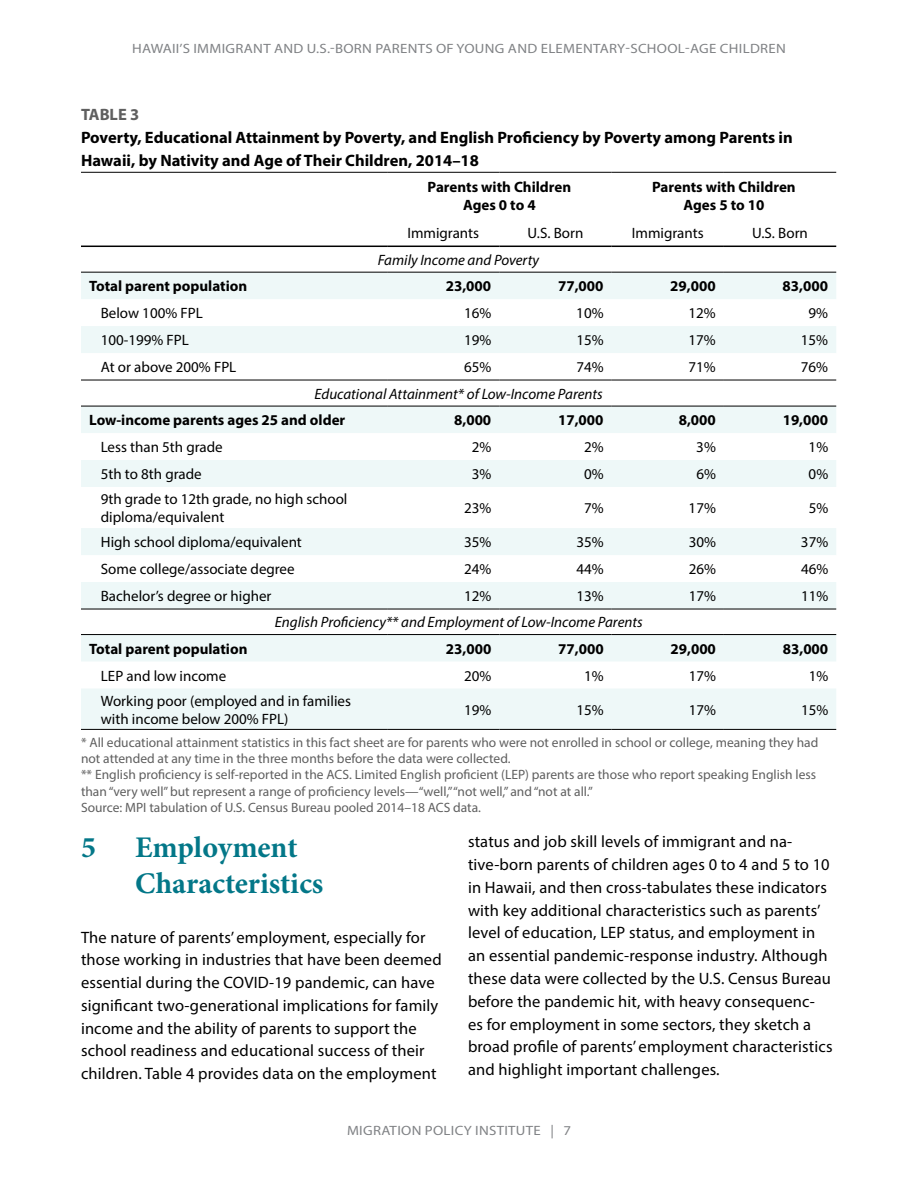
<style>
.page{position:relative;width:918px;height:1188px;background:#fff}
.page>*{position:absolute;margin:0;border:0;box-sizing:border-box;transform-origin:0 0}
.t1{font:700 30px/36px "Minion Pro";color:#037788}
.t2{font:16.5px/22.8px "Myriad Pro";letter-spacing:.01em;color:#000}
.t3{font:700 16.5px/22.8px "Myriad Pro";color:#000}
.t4{font:700 16.5px "Myriad Pro";color:#5f5f5f}
.t5{font:15px/18px "Myriad Pro";color:#000}
.t6{font:700 15px/18px "Myriad Pro";color:#000;text-align:center}
.t7{font:italic 15px "Myriad Pro";color:#000}
.t8{font:13.5px/16.2px "Myriad Pro";color:#5f5f5f}
.t9{font:13.5px "Myriad Pro";letter-spacing:.02em;color:#808285;scale:1.1 1}
</style>
<div class="page">
<svg style="left:81px;top:273px;width:755px;height:456px;fill:#eef8f8"></svg>
<hr style="left:81px;top:246px;width:306px;height:1px;background:#000">
<hr style="left:387px;top:246px;width:112px;height:1px;background:#000">
<hr style="left:499px;top:246px;width:113px;height:1px;background:#000">
<hr style="left:612px;top:246px;width:112px;height:1px;background:#000">
<hr style="left:724px;top:246px;width:112px;height:1px;background:#000">
<hr style="left:81px;top:172px;width:306px;height:1px;background:#000">
<hr style="left:387px;top:172px;width:112px;height:1px;background:#000">
<hr style="left:499px;top:172px;width:113px;height:1px;background:#000">
<hr style="left:612px;top:172px;width:112px;height:1px;background:#000">
<hr style="left:724px;top:172px;width:112px;height:1px;background:#000">
<hr style="left:81px;top:729px;width:306px;height:1px;background:#000">
<hr style="left:387px;top:729px;width:112px;height:1px;background:#000">
<hr style="left:499px;top:729px;width:113px;height:1px;background:#000">
<hr style="left:612px;top:729px;width:112px;height:1px;background:#000">
<hr style="left:724px;top:729px;width:112px;height:1px;background:#000">
<hr style="left:81px;top:272px;width:306px;height:1px;background:#000">
<hr style="left:387px;top:272px;width:112px;height:1px;background:#000">
<hr style="left:499px;top:272px;width:113px;height:1px;background:#000">
<hr style="left:612px;top:272px;width:112px;height:1px;background:#000">
<hr style="left:724px;top:272px;width:112px;height:1px;background:#000">
<hr style="left:81px;top:380px;width:306px;height:1px;background:#000">
<hr style="left:387px;top:380px;width:112px;height:1px;background:#000">
<hr style="left:499px;top:380px;width:113px;height:1px;background:#000">
<hr style="left:612px;top:380px;width:112px;height:1px;background:#000">
<hr style="left:724px;top:380px;width:112px;height:1px;background:#000">
<hr style="left:81px;top:406px;width:306px;height:1px;background:#000">
<hr style="left:387px;top:406px;width:112px;height:1px;background:#000">
<hr style="left:499px;top:406px;width:113px;height:1px;background:#000">
<hr style="left:612px;top:406px;width:112px;height:1px;background:#000">
<hr style="left:724px;top:406px;width:112px;height:1px;background:#000">
<hr style="left:81px;top:609px;width:306px;height:1px;background:#000">
<hr style="left:387px;top:609px;width:112px;height:1px;background:#000">
<hr style="left:499px;top:609px;width:113px;height:1px;background:#000">
<hr style="left:612px;top:609px;width:112px;height:1px;background:#000">
<hr style="left:724px;top:609px;width:112px;height:1px;background:#000">
<hr style="left:81px;top:634px;width:306px;height:1px;background:#000">
<hr style="left:387px;top:634px;width:112px;height:1px;background:#000">
<hr style="left:499px;top:634px;width:113px;height:1px;background:#000">
<hr style="left:612px;top:634px;width:112px;height:1px;background:#000">
<hr style="left:724px;top:634px;width:112px;height:1px;background:#000">
<p class="t9" style="left:132px;top:40px;width:596px">HAWAII’S IMMIGRANT AND U.S.-BORN PARENTS OF YOUNG AND ELEMENTARY-SCHOOL-AGE CHILDREN</p>
<p class="t4" style="left:81px;top:104px;width:60px">TABLE 3</p>
<p class="t3" style="left:81px;top:126px;width:713px">Poverty, Educational Attainment by Poverty, and English Proficiency by Poverty among Parents in<br>Hawaii, by Nativity and Age of Their Children, 2014–18</p>
<p class="t6" style="left:428px;top:178px;width:145px">Parents with Children<br>Ages 0 to 4</p>
<p class="t6" style="left:652px;top:178px;width:145px">Parents with Children<br>Ages 5 to 10</p>
<p class="t5" style="left:407px;top:224px;width:73px">Immigrants</p>
<p class="t5" style="left:528px;top:224px;width:57px">U.S. Born</p>
<p class="t5" style="left:632px;top:224px;width:73px">Immigrants</p>
<p class="t5" style="left:752px;top:224px;width:57px">U.S. Born</p>
<p class="t7" style="left:378px;top:251px;width:163px">Family Income and Poverty</p>
<p class="t6" style="left:89px;top:277px;width:160px">Total parent population</p>
<p class="t6" style="left:446px;top:277px;width:47px">23,000</p>
<p class="t6" style="left:558px;top:277px;width:47px">77,000</p>
<p class="t6" style="left:670px;top:277px;width:47px">29,000</p>
<p class="t6" style="left:783px;top:277px;width:47px">83,000</p>
<p class="t5" style="left:101px;top:304px;width:104px">Below 100% FPL</p>
<p class="t5" style="left:464px;top:304px;width:29px">16%</p>
<p class="t5" style="left:576px;top:304px;width:29px">10%</p>
<p class="t5" style="left:689px;top:304px;width:29px">12%</p>
<p class="t5" style="left:809px;top:304px;width:21px">9%</p>
<p class="t5" style="left:101px;top:331px;width:90px">100-199% FPL</p>
<p class="t5" style="left:464px;top:331px;width:29px">19%</p>
<p class="t5" style="left:576px;top:331px;width:29px">15%</p>
<p class="t5" style="left:689px;top:331px;width:29px">17%</p>
<p class="t5" style="left:801px;top:331px;width:29px">15%</p>
<p class="t5" style="left:101px;top:358px;width:137px">At or above 200% FPL</p>
<p class="t5" style="left:464px;top:358px;width:29px">65%</p>
<p class="t5" style="left:576px;top:358px;width:29px">74%</p>
<p class="t5" style="left:689px;top:358px;width:29px">71%</p>
<p class="t5" style="left:801px;top:358px;width:29px">76%</p>
<p class="t7" style="left:315px;top:384px;width:290px">Educational Attainment* of Low-Income Parents</p>
<p class="t6" style="left:89px;top:411px;width:258px">Low-income parents ages 25 and older</p>
<p class="t6" style="left:454px;top:411px;width:39px">8,000</p>
<p class="t6" style="left:558px;top:411px;width:47px">17,000</p>
<p class="t6" style="left:679px;top:411px;width:39px">8,000</p>
<p class="t6" style="left:783px;top:411px;width:47px">19,000</p>
<p class="t5" style="left:101px;top:438px;width:123px">Less than 5th grade</p>
<p class="t5" style="left:472px;top:438px;width:21px">2%</p>
<p class="t5" style="left:584px;top:438px;width:21px">2%</p>
<p class="t5" style="left:696px;top:438px;width:21px">3%</p>
<p class="t5" style="left:809px;top:438px;width:21px">1%</p>
<p class="t5" style="left:101px;top:465px;width:102px">5th to 8th grade</p>
<p class="t5" style="left:472px;top:465px;width:21px">3%</p>
<p class="t5" style="left:584px;top:465px;width:21px">0%</p>
<p class="t5" style="left:696px;top:465px;width:21px">6%</p>
<p class="t5" style="left:809px;top:465px;width:21px">0%</p>
<p class="t5" style="left:101px;top:490px;width:248px">9th grade to 12th grade, no high school diploma/equivalent</p>
<p class="t5" style="left:464px;top:499px;width:29px">23%</p>
<p class="t5" style="left:584px;top:499px;width:21px">7%</p>
<p class="t5" style="left:689px;top:499px;width:29px">17%</p>
<p class="t5" style="left:809px;top:499px;width:21px">5%</p>
<p class="t5" style="left:101px;top:533px;width:203px">High school diploma/equivalent</p>
<p class="t5" style="left:464px;top:533px;width:29px">35%</p>
<p class="t5" style="left:576px;top:533px;width:29px">35%</p>
<p class="t5" style="left:689px;top:533px;width:29px">30%</p>
<p class="t5" style="left:801px;top:533px;width:29px">37%</p>
<p class="t5" style="left:101px;top:560px;width:195px">Some college/associate degree</p>
<p class="t5" style="left:464px;top:560px;width:29px">24%</p>
<p class="t5" style="left:576px;top:560px;width:29px">44%</p>
<p class="t5" style="left:689px;top:560px;width:29px">26%</p>
<p class="t5" style="left:801px;top:560px;width:29px">46%</p>
<p class="t5" style="left:101px;top:587px;width:172px">Bachelor’s degree or higher</p>
<p class="t5" style="left:464px;top:587px;width:29px">12%</p>
<p class="t5" style="left:576px;top:587px;width:29px">13%</p>
<p class="t5" style="left:689px;top:587px;width:29px">17%</p>
<p class="t5" style="left:801px;top:587px;width:29px">11%</p>
<p class="t7" style="left:275px;top:613px;width:369px">English Proficiency** and Employment of Low-Income Parents</p>
<p class="t6" style="left:89px;top:639px;width:160px">Total parent population</p>
<p class="t6" style="left:446px;top:639px;width:47px">23,000</p>
<p class="t6" style="left:558px;top:639px;width:47px">77,000</p>
<p class="t6" style="left:670px;top:639px;width:47px">29,000</p>
<p class="t6" style="left:783px;top:639px;width:47px">83,000</p>
<p class="t5" style="left:101px;top:666px;width:127px">LEP and low income</p>
<p class="t5" style="left:464px;top:666px;width:29px">20%</p>
<p class="t5" style="left:584px;top:666px;width:21px">1%</p>
<p class="t5" style="left:689px;top:666px;width:29px">17%</p>
<p class="t5" style="left:809px;top:666px;width:21px">1%</p>
<p class="t5" style="left:101px;top:691px;width:252px">Working poor (employed and in families with income below 200% FPL)</p>
<p class="t5" style="left:464px;top:700px;width:29px">19%</p>
<p class="t5" style="left:577px;top:700px;width:29px">15%</p>
<p class="t5" style="left:689px;top:700px;width:29px">17%</p>
<p class="t5" style="left:801px;top:700px;width:29px">15%</p>
<p class="t8" style="left:81px;top:734px;width:739px">* All educational attainment statistics in this fact sheet are for parents who were not enrolled in school or college, meaning they had not attended at any time in the three months before the data were collected.<br>** English proficiency is self-reported in the ACS. Limited English proficient (LEP) parents are those who report speaking English less than “very well” but represent a range of proficiency levels—“well,” “not well,” and “not at all.”<br>Source: MPI tabulation of U.S. Census Bureau pooled 2014–18 ACS data.</p>
<h1 class="t1" style="left:81px;top:829px;width:16px">5</h1>
<h1 class="t1" style="left:135px;top:829px;width:190px">Employment<br>Characteristics</h1>
<p class="t2" style="left:81px;top:925px;width:362px">The nature of parents’ employment, especially for those working in industries that have been deemed essential during the COVID-19 pandemic, can have significant two-generational implications for family income and the ability of parents to support the school readiness and educational success of their children. Table 4 provides data on the employment</p>
<p class="t2" style="left:468px;top:830px;width:366px">status and job skill levels of immigrant and na&shy;tive-born parents of children ages 0 to 4 and 5 to 10 in Hawaii, and then cross-tabulates these indicators with key additional characteristics such as parents’ level of education, LEP status, and employment in an essential pandemic-response industry. Although these data were collected by the U.S. Census Bureau before the pandemic hit, with heavy consequenc&shy;es for employment in some sectors, they sketch a broad profile of parents’ employment characteristics and highlight important challenges.</p>
<p class="t9" style="left:347px;top:1122px;width:205px">MIGRATION POLICY INSTITUTE | 7</p>
</div>
